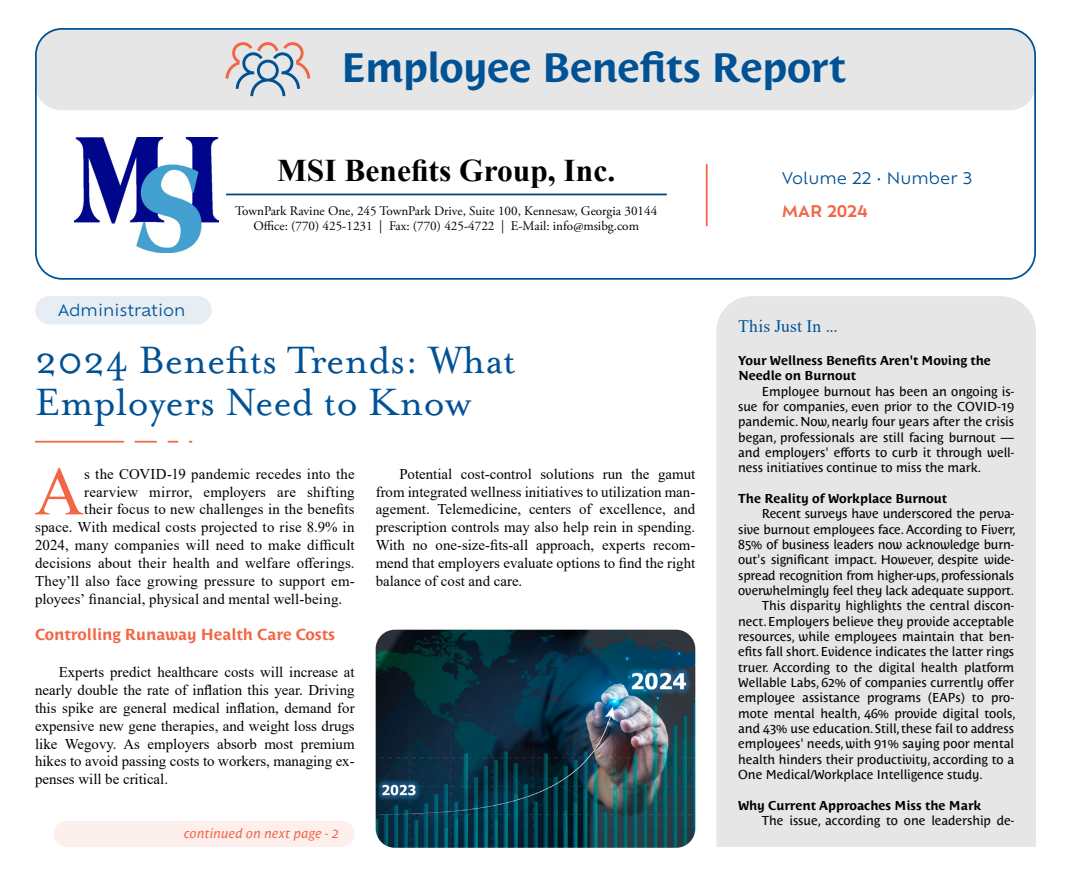
<style>
.page{position:relative;width:1071px;height:882px;background:#fff}
.page>*{position:absolute;margin:0;border:0;box-sizing:border-box;transform-origin:0 0}
.t1{font:68.77px "Times New Roman";color:#f26647}
.t2{font:43.75px/42px "Mrs Eaves OT";color:#005295}
.t3{font:700 40.6px "Costa Std";letter-spacing:-.015em;color:#005295}
.t4{font:700 31.5px "Times New Roman";color:#000}
.t5{font:17.5px "Times New Roman";letter-spacing:.015em;color:#005295}
.t6{font:700 15.75px "Costa Std";color:#f26647}
.t7{font:15.75px "Ofelia Text";color:#005295}
.t8{font:600 15.75px "Ofelia Text";color:#f26647}
.t9{font:14.88px/17.8px "Times New Roman";letter-spacing:.005em;color:#000;text-align:justify}
.t10{font:13.12px/15.8px "Adobe Garamond Pro";color:#000;text-align:center}
.t11{font:italic 13.12px "Costa Std";letter-spacing:.01em;color:#f26647}
.t12{font:12.78px/15.4px "Costa Std";color:#000;text-align:justify}
.t13{font:700 12.78px/15.4px "Costa Std";color:#000}
</style>
<div class="page">
<div style="left:35px;top:28px;width:1001px;height:82px;background:#e6e6e6;border-radius:26px"></div>
<div style="left:35px;top:28px;width:1001px;height:252px;border:2px solid #005295;border-radius:26px"></div>
<svg style="left:226px;top:42px;width:84px;height:54px"></svg>
<hr style="left:706px;top:164px;width:2px;height:62px;background:#f26647">
<div style="left:716px;top:296px;width:320px;height:551px;background:#e6e6e6"></div>
<div style="left:35px;top:296px;width:177px;height:28px;background:#e6eef4;border-radius:14px"></div>
<hr style="left:35px;top:441px;width:89px;height:2px;background:#f26647">
<hr style="left:135px;top:441px;width:22px;height:2px;background:#f26647">
<svg style="left:168px;top:441px;width:10px;height:2px"></svg>
<img style="left:376px;top:630px;width:319px;height:218px">
<div style="left:54px;top:821px;width:301px;height:26px;background:#fdf0ec;border-radius:13px"></div>
<img style="left:75px;top:137px;width:144px;height:116px">
<hr style="left:226px;top:194px;width:441px;height:1px;background:#004677">
<h3 class="t3" style="left:341px;top:44px;width:506px">Employee Benefits Report</h3>
<p class="t7" style="left:58px;top:298px;width:129px">Administration</p>
<h3 class="t4" style="left:277px;top:148px;width:340px">MSI Benefits Group, Inc.</h3>
<p class="t10" style="left:235px;top:203px;width:424px">TownPark Ravine One, 245 TownPark Drive, Suite 100, Kennesaw, Georgia 30144<br>Office: (770) 425-1231 | Fax: (770) 425-4722 | E-Mail: info@msibg.com</p>
<h2 class="t2" style="left:35px;top:339px;width:482px">2024 Benefits Trends: What<br>Employers Need to Know</h2>
<h1 class="t1" style="left:35px;top:443px;width:51px">A</h1>
<p class="t9" style="left:84px;top:464px;width:272px">s the COVID-19 pandemic recedes into the</p>
<p class="t9" style="left:84px;top:482px;width:272px">rearview mirror, employers are shifting</p>
<p class="t9" style="left:84px;top:500px;width:272px">their focus to new challenges in the benefits</p>
<p class="t9" style="left:35px;top:518px;width:321px">space. With medical costs projected to rise 8.9% in</p>
<p class="t9" style="left:35px;top:536px;width:321px">2024, many companies will need to make difficult</p>
<p class="t9" style="left:35px;top:554px;width:321px">decisions about their health and welfare offerings.</p>
<p class="t9" style="left:35px;top:571px;width:321px">They’ll also face growing pressure to support em-</p>
<p class="t9" style="left:35px;top:589px;width:309px">ployees’ financial, physical and mental well-being.</p>
<p class="t6" style="left:35px;top:626px;width:302px">Controlling Runaway Health Care Costs</p>
<p class="t9" style="left:35px;top:663px;width:321px;text-indent:24px">Experts predict healthcare costs will increase at nearly double the rate of inflation this year. Driving this spike are general medical inflation, demand for expensive new gene therapies, and weight loss drugs like Wegovy. As employers absorb most premium hikes to avoid passing costs to workers, managing ex&shy;penses will be critical.</p>
<p class="t11" style="left:184px;top:826px;width:156px">continued on next page - 2</p>
<p class="t9" style="left:376px;top:464px;width:321px;text-indent:24px">Potential cost-control solutions run the gamut from integrated wellness initiatives to utilization man&shy;agement. Telemedicine, centers of excellence, and prescription controls may also help rein in spending.<br>With no one-size-fits-all approach, experts recom&shy;mend that employers evaluate options to find the right balance of cost and care.</p>
<p class="t7" style="left:782px;top:167px;width:192px">Volume 22 • Number 3</p>
<p class="t8" style="left:782px;top:200px;width:87px">MAR 2024</p>
<h3 class="t5" style="left:738px;top:314px;width:101px">This Just In ...</h3>
<p class="t13" style="left:738px;top:353px;width:254px">Your Wellness Benefits Aren't Moving the<br>Needle on Burnout</p>
<p class="t12" style="left:738px;top:384px;width:277px;text-indent:24px">Employee burnout has been an ongoing is&shy;sue for companies, even prior to the COVID-19 pandemic. Now, nearly four years after the crisis began, professionals are still facing burnout — and employers' efforts to curb it through well&shy;ness initiatives continue to miss the mark.</p>
<p class="t13" style="left:738px;top:491px;width:211px">The Reality of Workplace Burnout</p>
<p class="t12" style="left:762px;top:506px;width:254px">Recent surveys have underscored the perva-</p>
<p class="t12" style="left:738px;top:522px;width:279px">sive burnout employees face. According to Fiverr,</p>
<p class="t12" style="left:738px;top:537px;width:277px">85% of business leaders now acknowledge burn-</p>
<p class="t12" style="left:738px;top:552px;width:277px">out's significant impact. However, despite wide-</p>
<p class="t12" style="left:738px;top:568px;width:277px">spread recognition from higher-ups, professionals</p>
<p class="t12" style="left:738px;top:583px;width:277px">overwhelmingly feel they lack adequate support.</p>
<p class="t12" style="left:762px;top:598px;width:254px">This disparity highlights the central discon-</p>
<p class="t12" style="left:738px;top:614px;width:277px">nect. Employers believe they provide acceptable</p>
<p class="t12" style="left:738px;top:629px;width:277px">resources, while employees maintain that ben-</p>
<p class="t12" style="left:738px;top:644px;width:277px">efits fall short. Evidence indicates the latter rings</p>
<p class="t12" style="left:738px;top:660px;width:277px">truer. According to the digital health platform</p>
<p class="t12" style="left:738px;top:675px;width:277px">Wellable Labs, 62% of companies currently offer</p>
<p class="t12" style="left:738px;top:690px;width:277px">employee assistance programs (EAPs) to pro-</p>
<p class="t12" style="left:738px;top:706px;width:279px">mote mental health, 46% provide digital tools,</p>
<p class="t12" style="left:738px;top:721px;width:277px">and 43% use education. Still, these fail to address</p>
<p class="t12" style="left:738px;top:736px;width:277px">employees' needs, with 91% saying poor mental</p>
<p class="t12" style="left:738px;top:752px;width:277px">health hinders their productivity, according to a</p>
<p class="t12" style="left:738px;top:767px;width:246px">One Medical/Workplace Intelligence study.</p>
<p class="t13" style="left:738px;top:797px;width:245px">Why Current Approaches Miss the Mark</p>
<p class="t12" style="left:762px;top:813px;width:254px">The issue, according to one leadership de-</p>
</div>
